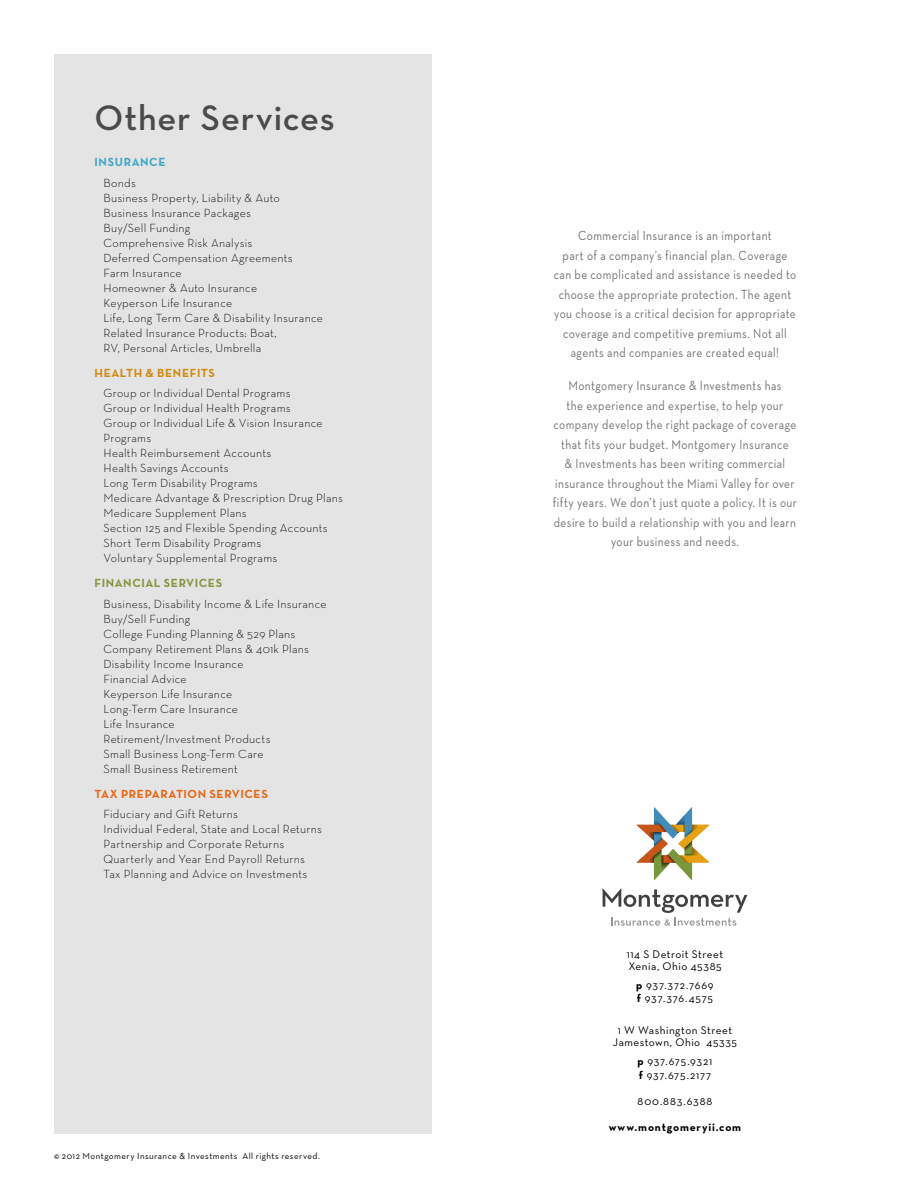
<style>
.page{position:relative;width:918px;height:1188px;background:#fff}
.page>*{position:absolute;margin:0;border:0;box-sizing:border-box;transform-origin:0 0}
.t1{font:600 36px "Neutra Text";letter-spacing:.02em;color:#4a4b4b}
.t2{font:13.5px/19.5px "Neutra Text";letter-spacing:.035em;color:#727273;text-align:center;scale:.85 1}
.t3{font:300 12px/15px "Neutra Text";letter-spacing:.02em;color:#000}
.t4{font:700 12px "Neutra Text";letter-spacing:.05em;color:#e76817}
.t5{font:700 12px "Neutra Text";letter-spacing:.045em;color:#869641}
.t6{font:700 12px "Neutra Text";letter-spacing:.05em;color:#d08b14}
.t7{font:700 12px "Neutra Text";letter-spacing:.055em;color:#40a7c4}
.t8{font:11.25px/12px "Neutra Text";letter-spacing:.05em;color:#000}
.t9{font:11.25px/13.5px "Neutra Text";letter-spacing:.075em;color:#000}
.t10{font:11.25px/13.5px "Neutra Text";letter-spacing:.07em;color:#000}
.t11{font:700 11.25px "Neutra Text";letter-spacing:.075em;color:#000}
.t12{font:11.25px "Neutra Text";letter-spacing:.085em;color:#000}
.t13{font:9px "Neutra Text";letter-spacing:.05em;color:#000}
.s1{font-weight:700}
</style>
<div class="page">
<div style="left:54px;top:54px;width:378px;height:1080px;background:#e4e4e4"></div>
<svg style="left:603px;top:888px;width:144px;height:38px"></svg>
<svg style="left:637px;top:807px;width:72px;height:73px"></svg>
<h1 class="t1" style="left:94px;top:96px;width:242px">Other Services</h1>
<p class="t7" style="left:94px;top:155px;width:73px">INSURANCE</p>
<p class="t3" style="left:104px;top:175px;width:221px">Bonds<br>Business Property, Liability &amp; Auto<br>Business Insurance Packages<br>Buy/Sell Funding<br>Comprehensive Risk Analysis<br>Deferred Compensation Agreements<br>Farm Insurance<br>Homeowner &amp; Auto Insurance<br>Keyperson Life Insurance<br>Life, Long Term Care &amp; Disability Insurance<br>Related Insurance Products: Boat,<br>RV, Personal Articles, Umbrella</p>
<p class="t6" style="left:94px;top:365px;width:122px">HEALTH &amp; BENEFITS</p>
<p class="t3" style="left:104px;top:385px;width:241px">Group or Individual Dental Programs<br>Group or Individual Health Programs<br>Group or Individual Life &amp; Vision Insurance Programs<br>Health Reimbursement Accounts<br>Health Savings Accounts<br>Long Term Disability Programs<br>Medicare Advantage &amp; Prescription Drug Plans Medicare Supplement Plans<br>Section 125 and Flexible Spending Accounts Short Term Disability Programs<br>Voluntary Supplemental Programs</p>
<p class="t5" style="left:94px;top:576px;width:129px">FINANCIAL SERVICES</p>
<p class="t3" style="left:104px;top:596px;width:225px">Business, Disability Income &amp; Life Insurance<br>Buy/Sell Funding<br>College Funding Planning &amp; 529 Plans<br>Company Retirement Plans &amp; 401k Plans<br>Disability Income Insurance<br>Financial Advice<br>Keyperson Life Insurance<br>Long-Term Care Insurance<br>Life Insurance<br>Retirement/Investment Products<br>Small Business Long-Term Care<br>Small Business Retirement</p>
<p class="t4" style="left:94px;top:786px;width:175px">TAX PREPARATION SERVICES</p>
<p class="t3" style="left:104px;top:807px;width:220px">Fiduciary and Gift Returns<br>Individual Federal, State and Local Returns Partnership and Corporate Returns Quarterly and Year End Payroll Returns Tax Planning and Advice on Investments</p>
<p class="t13" style="left:54px;top:1151px;width:267px">© 2012 Montgomery Insurance &amp; Investments All rights reserved.</p>
<p class="t2" style="left:554px;top:226px;width:287px">Commercial Insurance is an important<br>part of a company’s financial plan. Coverage can be complicated and assistance is needed to choose the appropriate protection. The agent you choose is a critical decision for appropriate coverage and competitive premiums. Not all agents and companies are created equal!</p>
<p class="t2" style="left:553px;top:376px;width:289px">Montgomery Insurance &amp; Investments has<br>the experience and expertise, to help your company develop the right package of coverage that fits your budget. Montgomery Insurance<br>&amp; Investments has been writing commercial insurance throughout the Miami Valley for over fifty years. We don’t just quote a policy. It is our desire to build a relationship with you and learn your business and needs.</p>
<p class="t8" style="left:627px;top:948px;width:98px">114 S Detroit Street<br>Xenia, Ohio 45385</p>
<p class="t9" style="left:636px;top:978px;width:79px"><span class="s1">p</span> 937.372.7669 <span class="s1">f</span> 937.376.4575</p>
<p class="t8" style="left:613px;top:1024px;width:126px;text-align:center">1 W Washington Street<br>Jamestown, Ohio 45335</p>
<p class="t10" style="left:638px;top:1054px;width:76px"><span class="s1">p</span> 937.675.9321 <span class="s1">f</span> 937.675.2177</p>
<p class="t12" style="left:638px;top:1094px;width:76px">800.883.6388</p>
<p class="t11" style="left:609px;top:1120px;width:134px">www.montgomeryii.com</p>
</div>
